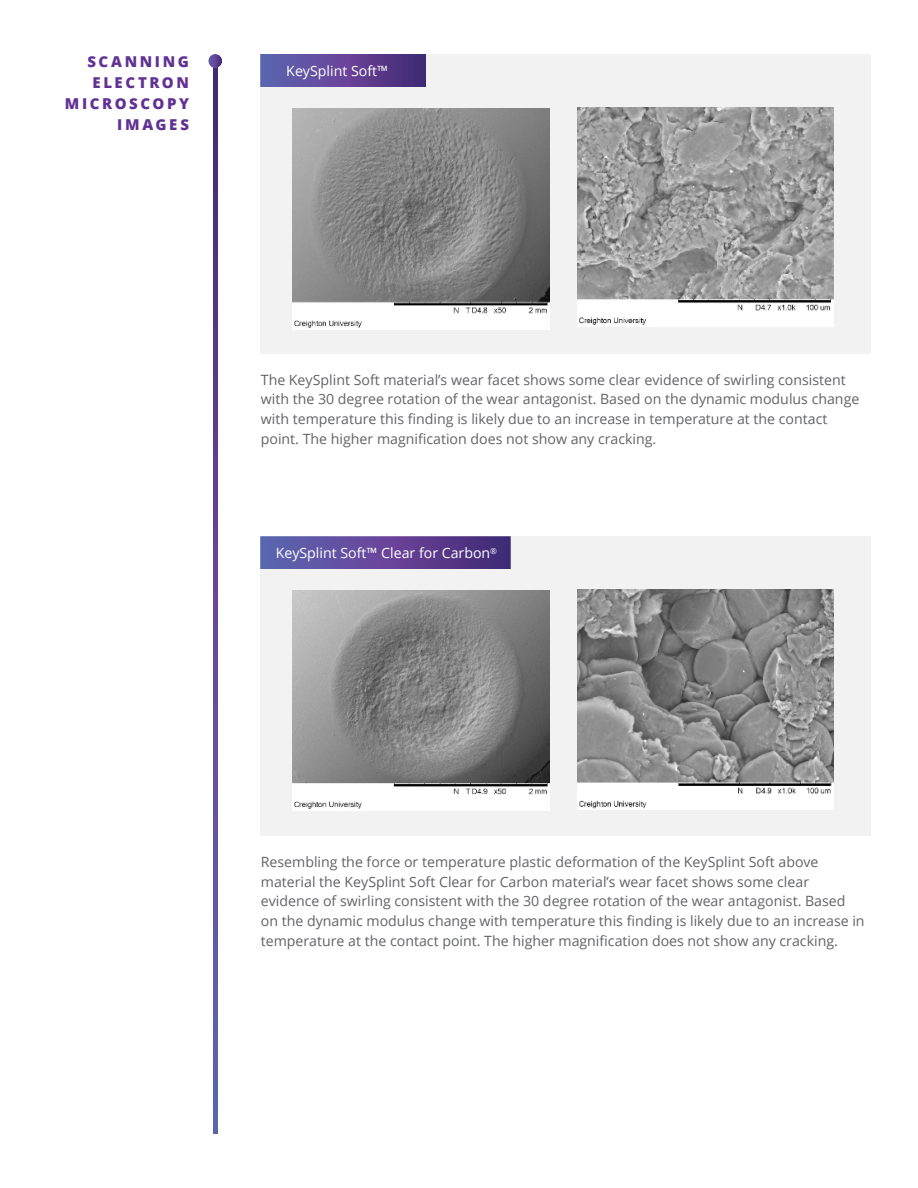
<style>
.page{position:relative;width:918px;height:1188px;background:#fff}
.page>*{position:absolute;margin:0;border:0;box-sizing:border-box;transform-origin:0 0}
.t1{font:800 15px/21px "Open Sans";letter-spacing:.175em;color:#613293;text-align:right}
.t2{font:14.1px/19.8px "Open Sans";color:#626366}
.t3{font:14.1px "Open Sans";color:#fff}
</style>
<div class="page">
<div style="left:260px;top:54px;width:610px;height:299px;background:#f2f2f3"></div>
<img style="left:213px;top:68px;width:4px;height:1066px">
<img style="left:292px;top:108px;width:258px;height:221px">
<img style="left:578px;top:108px;width:256px;height:219px">
<div style="left:260px;top:536px;width:610px;height:299px;background:#f2f2f3"></div>
<img style="left:292px;top:590px;width:258px;height:221px">
<img style="left:578px;top:590px;width:256px;height:219px">
<img style="left:261px;top:54px;width:165px;height:32px">
<img style="left:261px;top:536px;width:250px;height:33px">
<img style="left:208px;top:54px;width:14px;height:14px">
<p class="t1" style="left:65px;top:51px;width:126px">SCANNING<br>ELECTRON<br>MICROSCOPY<br>IMAGES</p>
<p class="t3" style="left:286px;top:65px;width:103px">KeySplint Soft™</p>
<p class="t2" style="left:261px;top:371px;width:600px">The KeySplint Soft material’s wear facet shows some clear evidence of swirling consistent with the 30 degree rotation of the wear antagonist. Based on the dynamic modulus change with temperature this finding is likely due to an increase in temperature at the contact point. The higher magnification does not show any cracking.</p>
<p class="t3" style="left:276px;top:547px;width:223px">KeySplint Soft™ Clear for Carbon<sup>®</sup></p>
<p class="t2" style="left:261px;top:853px;width:605px">Resembling the force or temperature plastic deformation of the KeySplint Soft above material the KeySplint Soft Clear for Carbon material’s wear facet shows some clear evidence of swirling consistent with the 30 degree rotation of the wear antagonist. Based on the dynamic modulus change with temperature this finding is likely due to an increase in temperature at the contact point. The higher magnification does not show any cracking.</p>
</div>
